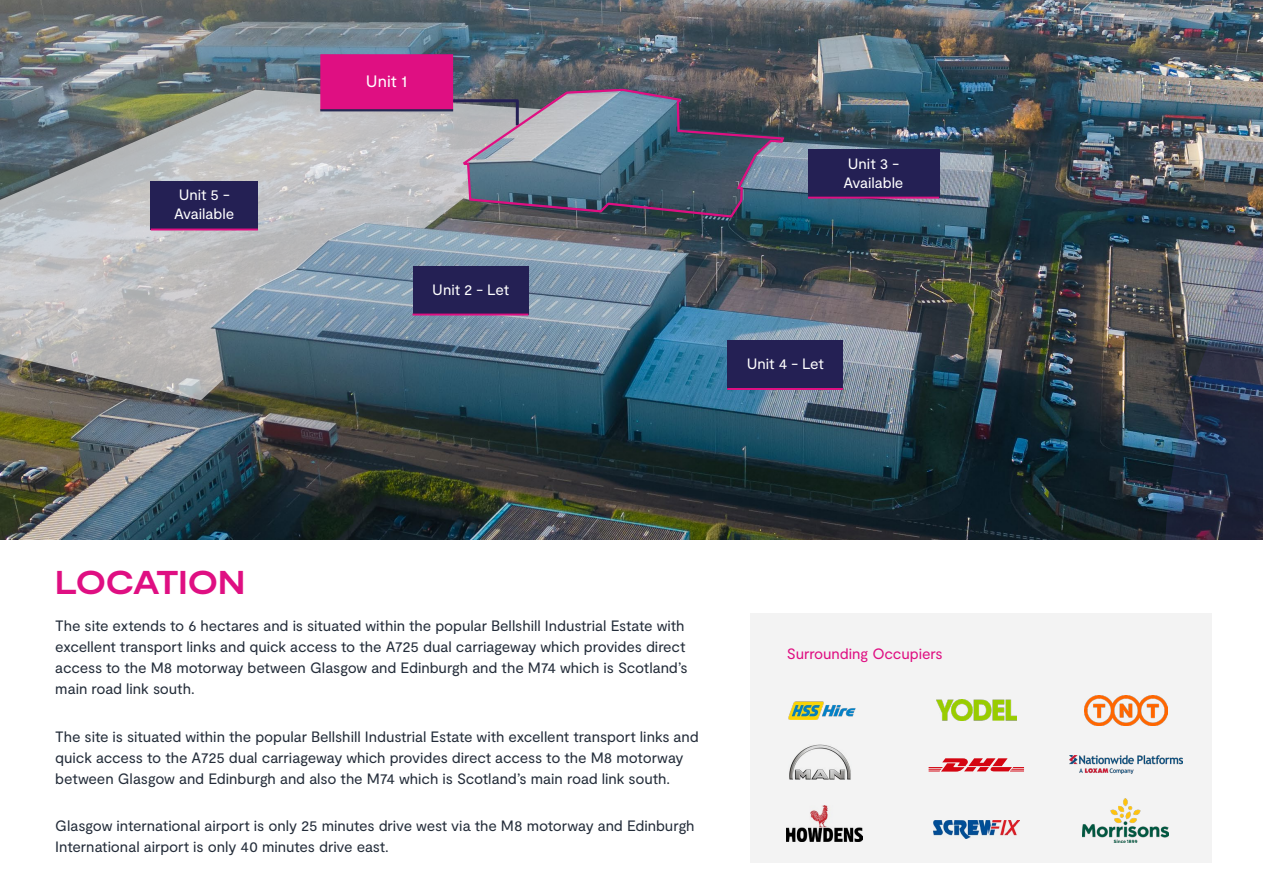
<style>
.page{position:relative;width:1263px;height:893px;background:#fff}
.page>*{position:absolute;margin:0;border:0;box-sizing:border-box;transform-origin:0 0}
.t1{font:700 expanded 33px "Moderat";letter-spacing:-.015em;color:#df0f82}
.t2{font:16.5px "Moderat";color:#fff}
.t3{font:15px/21px "Moderat";letter-spacing:-.005em;color:#242d3a}
.t4{font:15px/19.2px "Moderat";letter-spacing:-.005em;color:#fff}
.t5{font:15px "Moderat";letter-spacing:-.01em;color:#df0f82}
</style>
<div class="page">
<img style="left:0;top:0;width:1165px;height:540px">
<svg style="left:0;top:90px;width:543px;height:310px;background:#8f9ba1"></svg>
<img style="left:1165px;top:0;width:98px;height:540px">
<div style="left:750px;top:613px;width:462px;height:249px;background:#f3f3f3"></div>
<img style="left:788px;top:701px;width:68px;height:19px">
<img style="left:936px;top:700px;width:80px;height:21px">
<img style="left:1085px;top:695px;width:82px;height:30px">
<img style="left:1069px;top:756px;width:114px;height:18px">
<img style="left:789px;top:744px;width:62px;height:35px">
<img style="left:787px;top:806px;width:75px;height:35px">
<svg style="left:928px;top:758px;width:96px;height:14px"></svg>
<img style="left:933px;top:821px;width:86px;height:17px">
<img style="left:1083px;top:799px;width:86px;height:43px">
<svg style="left:320px;top:54px;width:465px;height:164px;background:#80748a"></svg>
<div style="left:727px;top:340px;width:116px;height:49px;background:#242054"></div>
<hr style="left:727px;top:388px;width:116px;height:2px;background:#df0f82">
<div style="left:413px;top:266px;width:115px;height:48px;background:#242054"></div>
<hr style="left:412px;top:314px;width:116px;height:2px;background:#df0f82">
<div style="left:808px;top:149px;width:131px;height:48px;background:#242054"></div>
<hr style="left:808px;top:197px;width:131px;height:2px;background:#df0f82">
<div style="left:151px;top:181px;width:107px;height:48px;background:#242054"></div>
<hr style="left:151px;top:229px;width:107px;height:1px;background:#df0f82">
<p class="t4" style="left:174px;top:186px;width:62px">Unit 5 -<br>Available</p>
<p class="t2" style="left:366px;top:72px;width:43px">Unit 1</p>
<p class="t4" style="left:432px;top:281px;width:78px">Unit 2 - Let</p>
<p class="t4" style="left:843px;top:154px;width:62px">Unit 3 -<br>Available</p>
<p class="t4" style="left:747px;top:355px;width:79px">Unit 4 - Let</p>
<h1 class="t1" style="left:55px;top:563px;width:191px">LOCATION</h1>
<p class="t3" style="left:55px;top:616px;width:634px">The site extends to 6 hectares and is situated within the popular Bellshill Industrial Estate with excellent transport links and quick access to the A725 dual carriageway which provides direct access to the M8 motorway between Glasgow and Edinburgh and the M74 which is Scotland’s main road link south.</p>
<p class="t3" style="left:55px;top:727px;width:645px">The site is situated within the popular Bellshill Industrial Estate with excellent transport links and quick access to the A725 dual carriageway which provides direct access to the M8 motorway between Glasgow and Edinburgh and also the M74 which is Scotland’s main road link south.</p>
<p class="t3" style="left:55px;top:816px;width:641px">Glasgow international airport is only 25 minutes drive west via the M8 motorway and Edinburgh<br>International airport is only 40 minutes drive east.</p>
<p class="t5" style="left:787px;top:645px;width:158px">Surrounding Occupiers</p>
</div>
